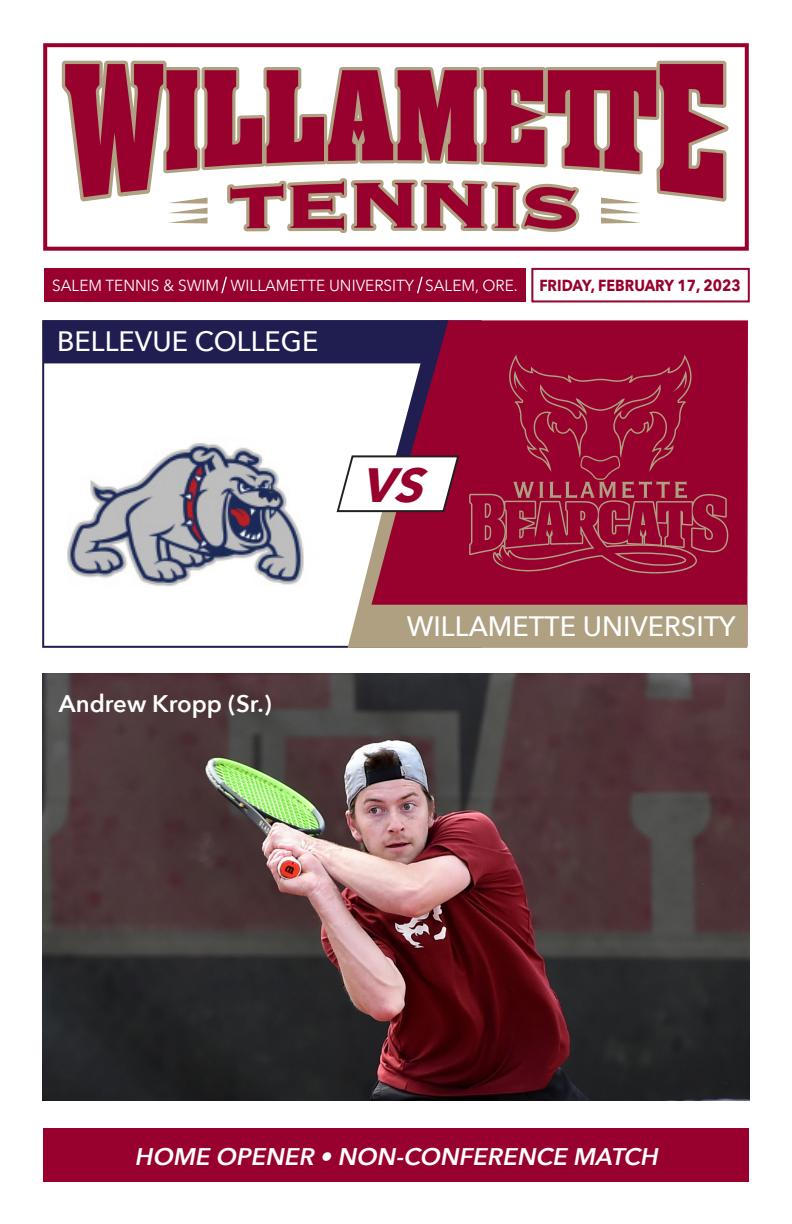
<style>
.page{position:relative;width:792px;height:1224px;background:#fff}
.page>*{position:absolute;margin:0;border:0;box-sizing:border-box;transform-origin:0 0}
.t1{font:italic 700 48px "Avenir Next";color:#98012d}
.t2{font:500 28px "Avenir Next";color:#fff}
.t3{font:italic 600 24px "Avenir Next";color:#fff}
.t4{font:600 24px "Avenir Next";color:#fff}
.t5{font:16px "Avenir Next";color:#fff;scale:.96 1}
.Time{font:700 16px "Avenir Next";color:#98012d;scale:.9 1}
</style>
<div class="page">
<div style="left:44px;top:268px;width:482px;height:34px;background:#98012d"></div>
<div style="left:531px;top:268px;width:219px;height:34px;border:2px solid #98012d"></div>
<svg style="left:221px;top:277px;width:6px;height:16px"></svg>
<svg style="left:417px;top:277px;width:6px;height:16px"></svg>
<div style="left:42px;top:320px;width:439px;height:328px;background:#fff;border:2px solid #201e51"></div>
<div style="left:449px;top:320px;width:299px;height:191px;background:#98012d"></div>
<svg style="left:346px;top:511px;width:402px;height:137px;background:#a95d63"></svg>
<svg style="left:42px;top:320px;width:407px;height:138px"></svg>
<div style="left:43px;top:43px;width:706px;height:208px;background:#fff;border:4px solid #98012d"></div>
<svg style="left:62px;top:61px;width:667px;height:172px"></svg>
<svg style="left:469px;top:355px;width:259px;height:219px;background:#9a1236"></svg>
<img style="left:58px;top:438px;width:264px;height:148px">
<svg style="left:335px;top:454px;width:126px;height:59px"></svg>
<div style="left:43px;top:1128px;width:705px;height:53px;background:#98012d"></div>
<img style="left:43px;top:673px;width:707px;height:428px">
<p class="t5" style="left:52px;top:272px;width:487px">SALEM TENNIS &amp; SWIM WILLAMETTE UNIVERSITY SALEM, ORE.</p>
<p class="Time" style="left:539px;top:272px;width:225px">FRIDAY, FEBRUARY 17, 2023</p>
<p class="t2" style="left:57px;top:317px;width:263px">BELLEVUE COLLEGE</p>
<p class="t1" style="left:360px;top:444px;width:84px">VS</p>
<p class="t4" style="left:59px;top:683px;width:214px">Andrew Kropp (Sr.)</p>
<p class="t2" style="left:407px;top:602px;width:331px">WILLAMETTE UNIVERSITY</p>
<p class="t3" style="left:135px;top:1136px;width:532px">HOME OPENER •NON-CONFERENCE MATCH</p>
</div>
